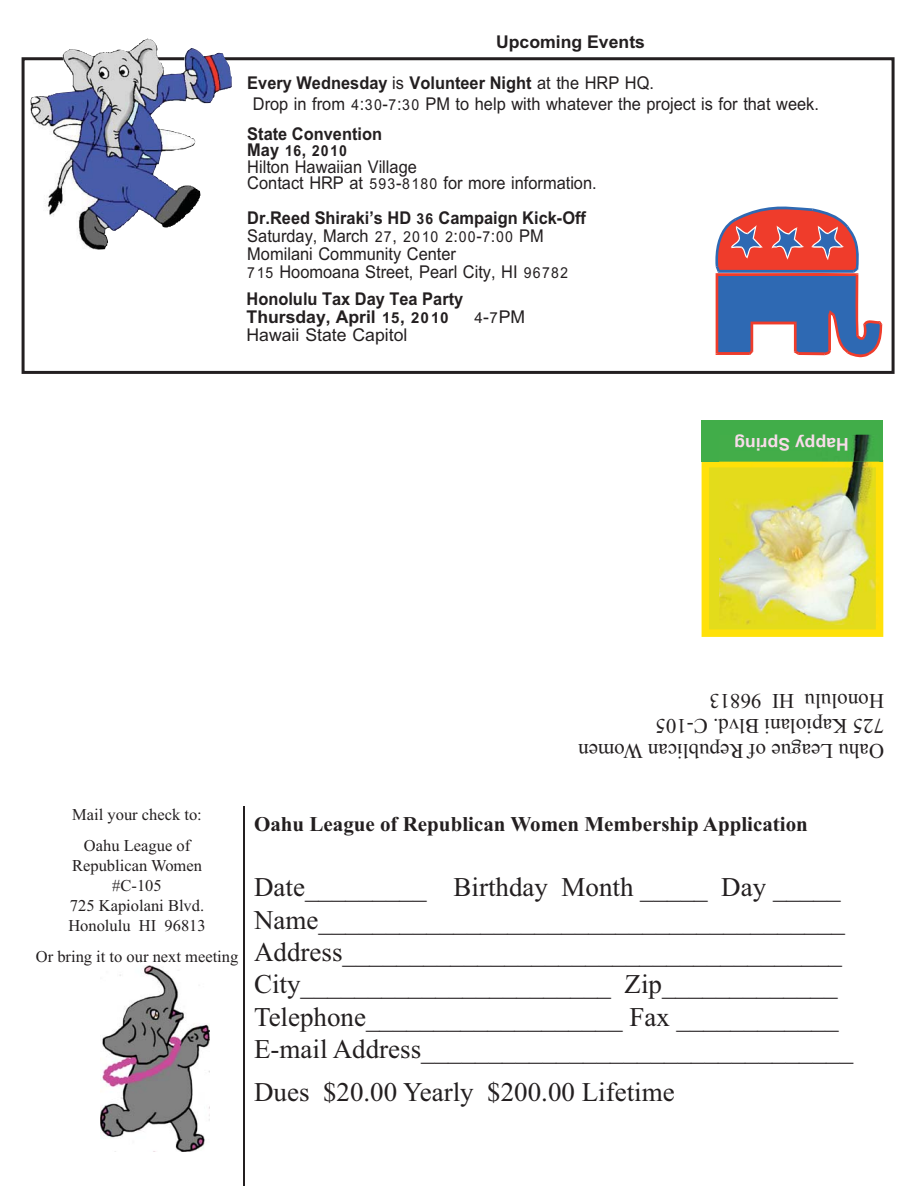
<style>
.page{position:relative;width:918px;height:1188px;background:#fff}
.page>*{position:absolute;margin:0;border:0;box-sizing:border-box;transform-origin:0 0}
.t1{font:27px/32.4px "Times New Roman";color:#231f20}
.t2{font:27px "Browallia New";color:#231f20;scale:.93 1}
.t3{font:700 27px "Browallia New";color:#231f20;scale:.93 1}
.t4{font:700 27px/40.5px "Browallia New";color:#231f20}
.t5{font:27px "Browallia New";color:#231f20}
.t6{font:700 27px "Browallia New";color:#f8dcea}
.t7{font:21px/25.2px "Times New Roman";color:#231f20}
.t8{font:700 21px "Times New Roman";color:#231f20}
.t9{font:16.5px/19.8px "Times New Roman";color:#231f20;text-align:center}
.s1{font-weight:400}
</style>
<div class="page">
<svg style="left:702px;top:460px;width:181px;height:177px;background:#f2de11"></svg>
<hr style="left:244px;top:806px;width:1px;height:380px;background:#231f20">
<div style="left:22px;top:57px;width:873px;height:317px;border:3px solid #231f20"></div>
<svg style="left:715px;top:206px;width:167px;height:151px"></svg>
<img style="left:100px;top:966px;width:109px;height:185px">
<img style="left:99px;top:39px;width:133px;height:211px">
<div style="left:701px;top:420px;width:181px;height:41px;background:#41ad49"></div>
<img style="left:719px;top:435px;width:160px;height:190px">
<img style="left:735px;top:435px;width:113px;height:16px">
<p class="t4" style="left:247px;top:19px;width:408px;text-indent:249px">Upcoming Events<br>Every Wednesday <span class="s1">is</span> Volunteer Night <span class="s1">at the HRP HQ.</span></p>
<p class="t2" style="left:253px;top:85px;width:610px">Drop in from 4:30-7:30 PM to help with whatever the project is for that week.</p>
<p class="t3" style="left:247px;top:115px;width:146px">State Convention</p>
<p class="t3" style="left:247px;top:131px;width:109px">May 16, 2010</p>
<p class="t2" style="left:247px;top:148px;width:184px">Hilton Hawaiian Village</p>
<p class="t2" style="left:247px;top:164px;width:377px">Contact HRP at 593-8180 for more information.</p>
<p class="t3" style="left:247px;top:199px;width:366px">Dr.Reed Shiraki’s HD 36 Campaign Kick-Off</p>
<p class="t2" style="left:247px;top:217px;width:320px">Saturday, March 27, 2010 2:00-7:00 PM</p>
<p class="t2" style="left:247px;top:235px;width:226px">Momilani Community Center</p>
<p class="t2" style="left:247px;top:253px;width:348px">715 Hoomoana Street, Pearl City, HI 96782</p>
<p class="t3" style="left:247px;top:280px;width:235px">Honolulu Tax Day Tea Party</p>
<p class="t4" style="left:247px;top:293px;width:280px">Thursday, April 15, 2010 <span class="s1">4-7PM</span></p>
<p class="t5" style="left:247px;top:316px;width:162px">Hawaii State Capitol</p>
<p class="t6" style="left:849px;top:463px;width:116px;rotate:-180deg">H Syppa pring</p>
<p class="t7" style="left:884px;top:762px;width:307px;rotate:-180deg">Oahu League of Republican Women<br>725 Kapiolani Blvd. C-105<br>Honolulu HI 96813</p>
<p class="t9" style="left:72px;top:800px;width:131px;line-height:31.8px">Mail your check to:<br>Oahu League of</p>
<p class="t9" style="left:68px;top:857px;width:139px">Republican Women #C-105<br>725 Kapiolani Blvd.<br>Honolulu HI 96813</p>
<p class="t9" style="left:36px;top:949px;width:204px">Or bring it to our next meeting</p>
<p class="t8" style="left:254px;top:812px;width:555px">Oahu League of Republican Women Membership Application</p>
<p class="t1" style="left:254px;top:874px;width:601px">Date_________ Birthday Month _____ Day _____ Name_______________________________________ Address_____________________________________ City_______________________ Zip_____________ Telephone___________________ Fax ____________ E-mail Address________________________________</p>
<p class="t1" style="left:254px;top:1079px;width:422px">Dues $20.00 Yearly $200.00 Lifetime</p>
</div>
